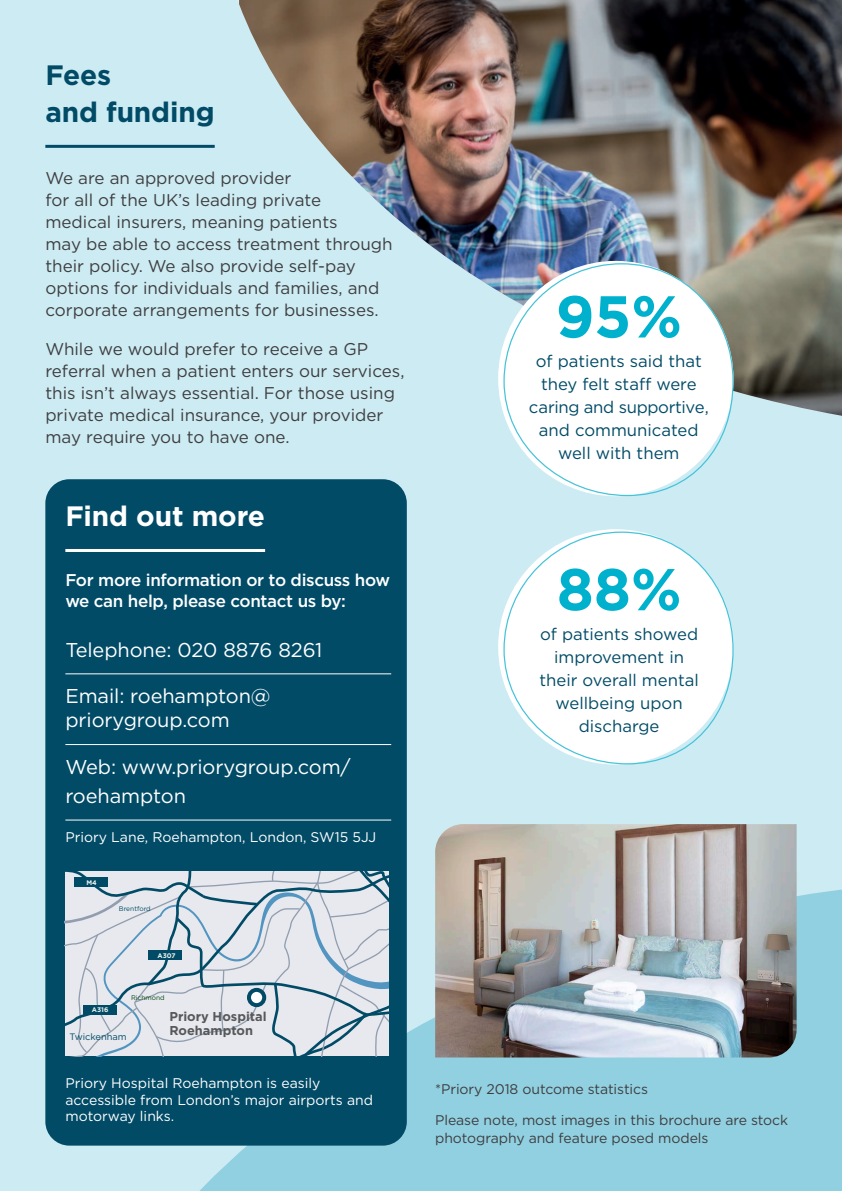
<style>
.page{position:relative;width:842px;height:1191px;background:#cdebf3}
.page>*{position:absolute;margin:0;border:0;box-sizing:border-box;transform-origin:0 0}
.t1{font:700 59px "Gotham";color:#00b1cd}
.t2{font:700 28px/36.8px "Gotham";letter-spacing:-.005em;color:#014b67}
.t3{font:700 28px "Gotham";letter-spacing:-.005em;color:#fff}
.t4{font:20px/24px "Gotham";letter-spacing:-.005em;color:#fff}
.t5{font:17px/22px "Gotham";color:#3e3e3f}
.t6{font:500 17px/20.4px "Gotham";letter-spacing:-.02em;color:#fff}
.t7{font:16.8px/23px "Gotham";color:#014b67;text-align:center}
.t8{font:14px/16.8px "Gotham";color:#fff}
.t9{font:14px/18.8px "Gotham";letter-spacing:-.005em;color:#3e3e3f}
.t10{font:700 12.8px/14px "Gotham";color:#57585a}
.t11{font:9.4px "Gotham";color:#014b67}
.t12{font:700 6.6px "Gotham";color:#eff4f0}
.t13{font:6.6px "Gotham";color:#014b67}
.t14{font:6.6px "Gotham";color:#004710}
</style>
<div class="page">
<img style="left:239px;top:0;width:603px;height:416px">
<hr style="left:45px;top:145px;width:170px;height:3px;background:#014b67">
<div style="left:498px;top:261px;width:235px;height:235px;background:#fff;border-radius:50%"></div>
<div style="left:498px;top:529px;width:235px;height:235px;background:#fff;border-radius:50%"></div>
<svg style="left:45px;top:889px;width:797px;height:302px;background:#98d3e3"></svg>
<img style="left:435px;top:824px;width:362px;height:233px">
<div style="left:45px;top:479px;width:362px;height:666px;background:#014b67;border-radius:24px"></div>
<hr style="left:65px;top:549px;width:200px;height:3px;background:#fff">
<hr style="left:65px;top:673px;width:326px;height:1px;background:#fff">
<hr style="left:65px;top:744px;width:326px;height:1px;background:#fff">
<hr style="left:65px;top:819px;width:326px;height:1px;background:#fff">
<svg style="left:64px;top:871px;width:324px;height:185px;background:#ced7df"></svg>
<p class="t2" style="left:45px;top:57px;width:171px">Fees<br>and funding</p>
<p class="t5" style="left:45px;top:166px;width:349px">We are an approved provider<br>for all of the UK’s leading private<br>medical insurers, meaning patients<br>may be able to access treatment through their policy. We also provide self-pay options for individuals and families, and corporate arrangements for businesses.</p>
<p class="t5" style="left:45px;top:337px;width:361px">While we would prefer to receive a GP referral when a patient enters our services, this isn’t always essential. For those using private medical insurance, your provider may require you to have one.</p>
<p class="t3" style="left:65px;top:498px;width:201px">Find out more</p>
<p class="t6" style="left:65px;top:570px;width:326px">For more information or to discuss how we can help, please contact us by:</p>
<p class="t4" style="left:65px;top:637px;width:259px">Telephone: 020 8876 8261</p>
<p class="t4" style="left:65px;top:684px;width:207px">Email: roehampton@ priorygroup.com</p>
<p class="t4" style="left:65px;top:752px;width:287px;line-height:28.8px">Web: www.priorygroup.com/ roehampton</p>
<p class="t8" style="left:65px;top:828px;width:312px">Priory Lane, Roehampton, London, SW15 5JJ</p>
<p class="t12" style="left:331px;top:837px;width:24px">A3220</p>
<p class="t12" style="left:87px;top:878px;width:12px">M4</p>
<p class="t13" style="left:119px;top:904px;width:33px">Brentford</p>
<p class="t12" style="left:158px;top:951px;width:20px">A307</p>
<p class="t14" style="left:131px;top:993px;width:35px">Richmond</p>
<p class="t12" style="left:92px;top:1005px;width:18px">A316</p>
<p class="t11" style="left:69px;top:1030px;width:59px">Twickenham</p>
<p class="t10" style="left:169px;top:1009px;width:99px">Priory Hospital<br>Roehampton</p>
<p class="t8" style="left:65px;top:1074px;width:309px">Priory Hospital Roehampton is easily accessible from London’s major airports and motorway links.</p>
<p class="t1" style="left:555px;top:277px;width:128px">95%</p>
<p class="t7" style="left:529px;top:349px;width:181px">of patients said that they felt staff were caring and supportive, and communicated well with them</p>
<p class="t1" style="left:557px;top:550px;width:126px">88%</p>
<p class="t7" style="left:539px;top:622px;width:161px">of patients showed improvement in their overall mental wellbeing upon discharge</p>
<p class="t9" style="left:435px;top:1079px;width:214px">*Priory 2018 outcome statistics</p>
<p class="t9" style="left:435px;top:1110px;width:354px">Please note, most images in this brochure are stock photography and feature posed models</p>
</div>
